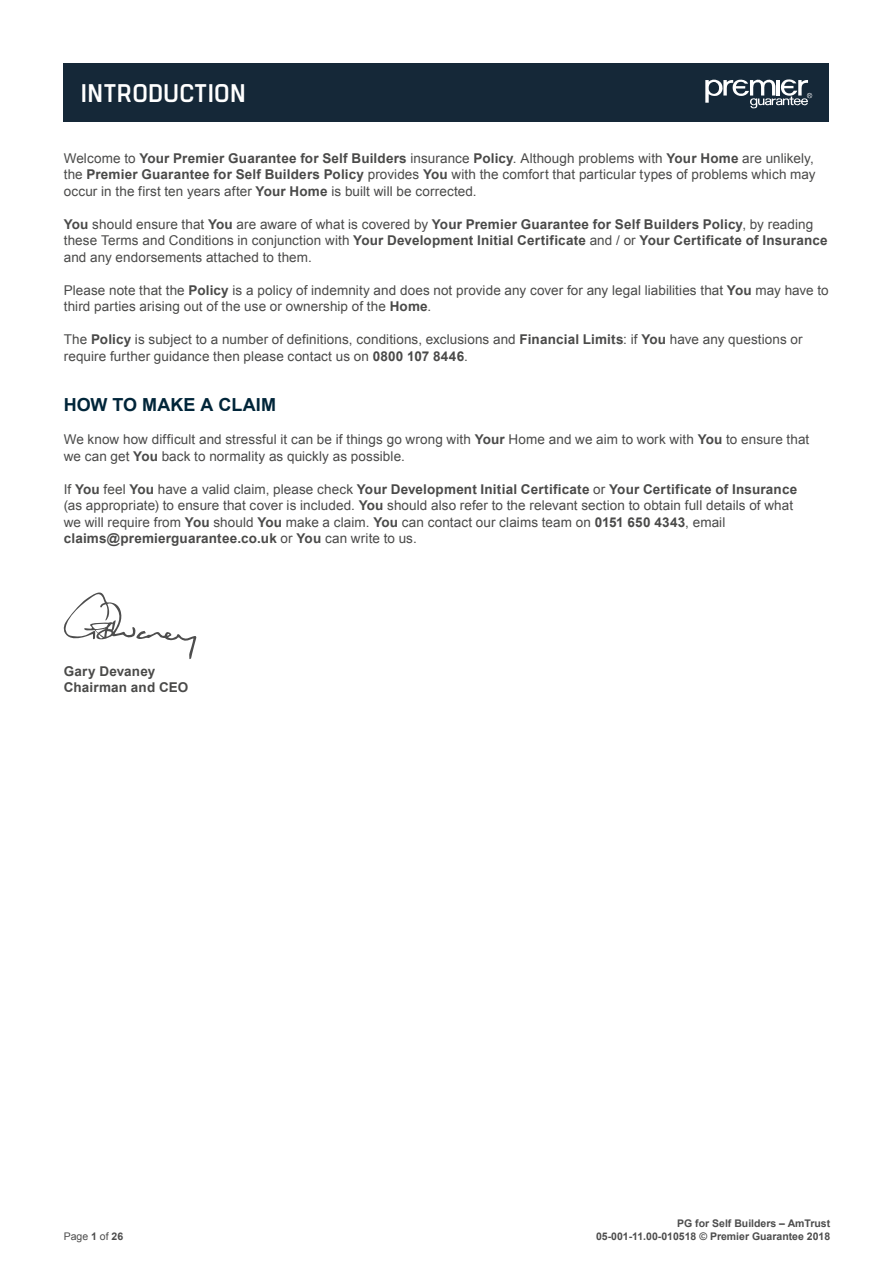
<style>
.page{position:relative;width:893px;height:1263px;background:#fff}
.page>*{position:absolute;margin:0;border:0;box-sizing:border-box;transform-origin:0 0}
.t1{font:700 25.5px "Manifold CF";letter-spacing:.01em;color:#fff}
.t2{font:700 18px "Arial";letter-spacing:.005em;color:#002539}
.t3{font:13.5px/16.5px "Arial";letter-spacing:.005em;color:#4a4a49}
.t4{font:700 13.5px/16.5px "Arial";letter-spacing:.01em;color:#4a4a49}
.t5{font:700 10.5px/12.6px "Arial";color:#4d4d4d;text-align:right}
.t6{font:10.5px "Arial";color:#4d4d4d}
.s1{font-weight:700}
</style>
<div class="page">
<svg style="left:64px;top:592px;width:132px;height:67px"></svg>
<div style="left:64px;top:64px;width:765px;height:58px;background:#152838"></div>
<svg style="left:705px;top:79px;width:107px;height:30px"></svg>
<h1 class="t1" style="left:81px;top:78px;width:166px">INTRODUCTION</h1>
<p class="t3" style="left:64px;top:150px;width:753px">Welcome to <span class="s1">Your Premier Guarantee for Self Builders</span> insurance <span class="s1">Policy</span>. Although problems with <span class="s1">Your Home</span> are unlikely, the <span class="s1">Premier Guarantee for Self Builders Policy</span> provides <span class="s1">You</span> with the comfort that particular types of problems which may occur in the first ten years after <span class="s1">Your Home</span> is built will be corrected.</p>
<p class="t3" style="left:64px;top:216px;width:765px"><span class="s1">You</span> should ensure that <span class="s1">You</span> are aware of what is covered by <span class="s1">Your Premier Guarantee for Self Builders Policy</span>, by reading these Terms and Conditions in conjunction with <span class="s1">Your Development Initial Certificate</span> and / or <span class="s1">Your Certificate of Insurance </span>and any endorsements attached to them.</p>
<p class="t3" style="left:64px;top:282px;width:766px">Please note that the <span class="s1">Policy</span> is a policy of indemnity and does not provide any cover for any legal liabilities that <span class="s1">You</span> may have to third parties arising out of the use or ownership of the <span class="s1">Home</span>.</p>
<p class="t3" style="left:64px;top:332px;width:740px">The <span class="s1">Policy</span> is subject to a number of definitions, conditions, exclusions and <span class="s1">Financial Limits</span>: if <span class="s1">You</span> have any questions or require further guidance then please contact us on <span class="s1">0800 107 8446</span>.</p>
<h2 class="t2" style="left:64px;top:393px;width:214px">HOW TO MAKE A CLAIM</h2>
<p class="t3" style="left:64px;top:431px;width:747px">We know how difficult and stressful it can be if things go wrong with <span class="s1">Your</span> Home and we aim to work with <span class="s1">You</span> to ensure that we can get <span class="s1">You</span> back to normality as quickly as possible.</p>
<p class="t3" style="left:64px;top:481px;width:735px">If <span class="s1">You</span> feel <span class="s1">You</span> have a valid claim, please check <span class="s1">Your Development Initial Certificate</span> or <span class="s1">Your Certificate of Insurance </span>(as appropriate) to ensure that cover is included. <span class="s1">You</span> should also refer to the relevant section to obtain full details of what we will require from <span class="s1">You</span> should <span class="s1">You</span> make a claim. <span class="s1">You</span> can contact our claims team on <span class="s1">0151 650 4343</span>, email <span class="s1">claims@premierguarantee.co.uk</span> or <span class="s1">You</span> can write to us.</p>
<p class="t4" style="left:64px;top:663px;width:126px">Gary Devaney<br>Chairman and CEO</p>
<p class="t6" style="left:64px;top:1229px;width:61px">Page <span class="s1">1</span> of <span class="s1">26</span></p>
<p class="t5" style="left:596px;top:1217px;width:236px">PG for Self Builders – AmTrust<br>05-001-11.00-010518 © Premier Guarantee 2018</p>
</div>
